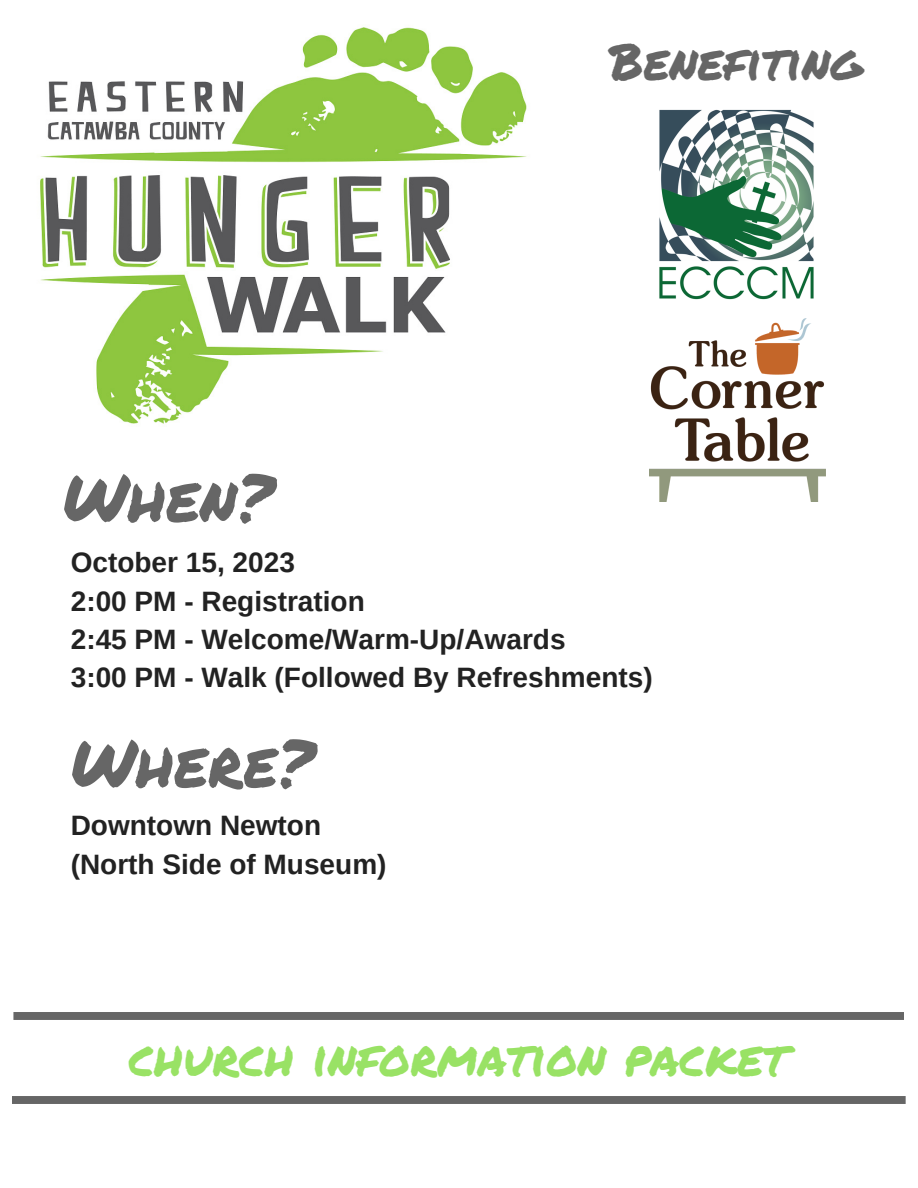
<style>
.page{position:relative;width:918px;height:1188px;background:#fff}
.page>*{position:absolute;margin:0;border:0;box-sizing:border-box;transform-origin:0 0}
.t1{font:65.4px "Permanent Marker";color:#666}
.t2{font:49.8px "Permanent Marker";color:#99e265}
.t3{font:49.8px "Permanent Marker";color:#666}
.t4{font:700 28.05px/38.2px "Arimo";color:#222}
</style>
<div class="page">
<img style="left:40px;top:27px;width:487px;height:397px">
<div style="left:13px;top:1012px;width:891px;height:8px;background:#666"></div>
<div style="left:12px;top:1096px;width:893px;height:8px;background:#666"></div>
<img style="left:659px;top:109px;width:155px;height:191px">
<img style="left:649px;top:319px;width:177px;height:182px">
<h1 class="t1" style="left:63px;top:449px;width:212px">When?</h1>
<h2 class="t3" style="left:609px;top:25px;width:255px">Benefiting</h2>
<p class="t4" style="left:71px;top:544px;width:583px">October 15, 2023<br>2:00 PM - Registration<br>2:45 PM - Welcome/Warm-Up/Awards<br>3:00 PM - Walk (Followed By Refreshments)</p>
<h1 class="t1" style="left:71px;top:715px;width:244px">Where?</h1>
<p class="t4" style="left:71px;top:806px;width:317px">Downtown Newton (North Side of Museum)</p>
<h2 class="t2" style="left:129px;top:1021px;width:660px">church information packet</h2>
</div>
